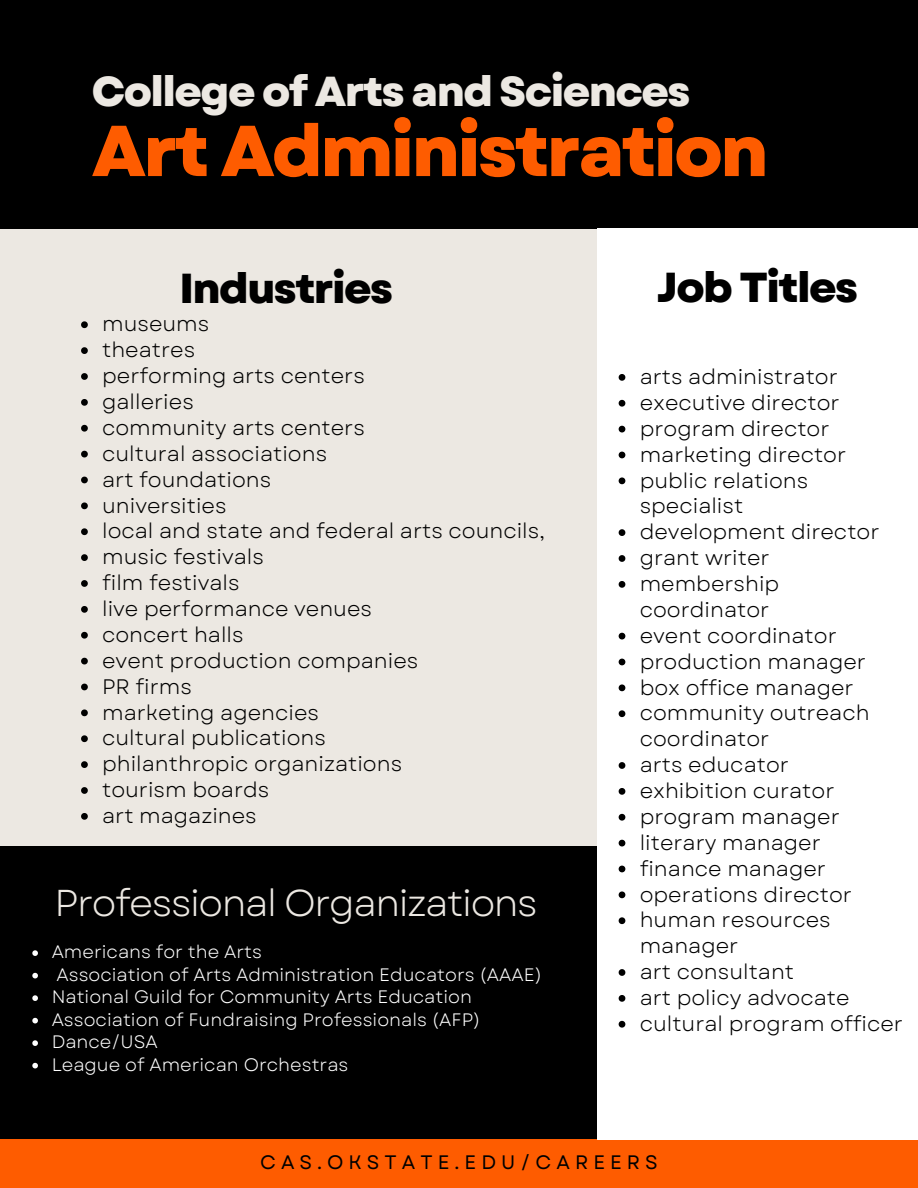
<style>
.page{position:relative;width:918px;height:1188px;background:#ece8e2}
.page>*{position:absolute;margin:0;border:0;box-sizing:border-box;transform-origin:0 0}
.t1{font:800 71.85px "Garet";letter-spacing:-.04em;color:#fe5c00}
.t2{font:800 41.85px "Garet";letter-spacing:-.04em;color:#ece8e2}
.t3{font:800 41.85px "Garet";letter-spacing:-.04em;color:#000}
.t4{font:37.35px "Garet";letter-spacing:-.04em;color:#ece8e2}
.t5{font:22.5px "Garet";letter-spacing:-.04em;color:#ece8e2}
.t6{font:21px/25.8px "Garet";color:#000}
.t7{font:19.5px "Garet";letter-spacing:.26em;color:#000}
.t8{font:18px "Garet";color:#fff}
</style>
<div class="page">
<div style="left:0;top:0;width:918px;height:228px;background:#000"></div>
<div style="left:0;top:846px;width:597px;height:342px;background:#000"></div>
<div style="left:0;top:1139px;width:918px;height:49px;background:#fe5c00"></div>
<div style="left:597px;top:228px;width:321px;height:911px;background:#fff"></div>
<svg style="left:32px;top:950px;width:6px;height:6px"></svg>
<svg style="left:32px;top:973px;width:6px;height:5px"></svg>
<svg style="left:32px;top:995px;width:6px;height:6px"></svg>
<svg style="left:32px;top:1018px;width:6px;height:5px"></svg>
<svg style="left:32px;top:1040px;width:6px;height:6px"></svg>
<svg style="left:32px;top:1063px;width:6px;height:5px"></svg>
<svg style="left:619px;top:374px;width:6px;height:7px"></svg>
<svg style="left:619px;top:400px;width:6px;height:7px"></svg>
<svg style="left:619px;top:426px;width:6px;height:6px"></svg>
<svg style="left:619px;top:452px;width:6px;height:6px"></svg>
<svg style="left:619px;top:477px;width:6px;height:7px"></svg>
<svg style="left:619px;top:529px;width:6px;height:7px"></svg>
<svg style="left:619px;top:555px;width:6px;height:7px"></svg>
<svg style="left:619px;top:581px;width:6px;height:7px"></svg>
<svg style="left:619px;top:633px;width:6px;height:6px"></svg>
<svg style="left:619px;top:659px;width:6px;height:6px"></svg>
<svg style="left:619px;top:684px;width:6px;height:7px"></svg>
<svg style="left:619px;top:710px;width:6px;height:7px"></svg>
<svg style="left:619px;top:762px;width:6px;height:7px"></svg>
<svg style="left:619px;top:788px;width:6px;height:7px"></svg>
<svg style="left:619px;top:814px;width:6px;height:7px"></svg>
<svg style="left:619px;top:840px;width:6px;height:6px"></svg>
<svg style="left:619px;top:866px;width:6px;height:6px"></svg>
<svg style="left:619px;top:891px;width:6px;height:7px"></svg>
<svg style="left:619px;top:917px;width:6px;height:7px"></svg>
<svg style="left:619px;top:969px;width:6px;height:7px"></svg>
<svg style="left:619px;top:995px;width:6px;height:7px"></svg>
<svg style="left:619px;top:1021px;width:6px;height:7px"></svg>
<svg style="left:81px;top:321px;width:7px;height:7px"></svg>
<svg style="left:81px;top:347px;width:7px;height:7px"></svg>
<svg style="left:81px;top:373px;width:7px;height:7px"></svg>
<svg style="left:81px;top:399px;width:7px;height:7px"></svg>
<svg style="left:81px;top:425px;width:7px;height:7px"></svg>
<svg style="left:81px;top:451px;width:7px;height:6px"></svg>
<svg style="left:81px;top:477px;width:7px;height:6px"></svg>
<svg style="left:81px;top:502px;width:7px;height:7px"></svg>
<svg style="left:81px;top:528px;width:7px;height:7px"></svg>
<svg style="left:81px;top:554px;width:7px;height:7px"></svg>
<svg style="left:81px;top:580px;width:7px;height:7px"></svg>
<svg style="left:81px;top:606px;width:7px;height:7px"></svg>
<svg style="left:81px;top:632px;width:7px;height:7px"></svg>
<svg style="left:81px;top:658px;width:7px;height:6px"></svg>
<svg style="left:81px;top:684px;width:7px;height:6px"></svg>
<svg style="left:81px;top:709px;width:7px;height:7px"></svg>
<svg style="left:81px;top:735px;width:7px;height:7px"></svg>
<svg style="left:81px;top:761px;width:7px;height:7px"></svg>
<svg style="left:81px;top:787px;width:7px;height:7px"></svg>
<svg style="left:81px;top:813px;width:7px;height:7px"></svg>
<p class="t2" style="left:92px;top:61px;width:600px">College of Arts and Sciences</p>
<p class="t1" style="left:92px;top:99px;width:678px">Art Administration</p>
<h2 class="t3" style="left:180px;top:258px;width:215px">Industries</h2>
<h1 class="t3" style="left:657px;top:258px;width:203px">Job Titles</h1>
<p class="t6" style="left:102px;top:311px;width:109px">museums</p>
<p class="t6" style="left:102px;top:337px;width:95px">theatres</p>
<p class="t6" style="left:102px;top:363px;width:264px">performing arts centers</p>
<p class="t6" style="left:102px;top:389px;width:93px">galleries</p>
<p class="t6" style="left:102px;top:415px;width:264px">community arts centers</p>
<p class="t6" style="left:102px;top:441px;width:227px">cultural associations</p>
<p class="t6" style="left:102px;top:467px;width:171px">art foundations</p>
<p class="t6" style="left:102px;top:492px;width:126px">universities</p>
<p class="t6" style="left:102px;top:518px;width:444px">local and state and federal arts councils,</p>
<p class="t6" style="left:102px;top:544px;width:163px">music festivals</p>
<p class="t6" style="left:102px;top:570px;width:139px">film festivals</p>
<h3 class="t6" style="left:102px;top:596px;width:272px">live performance venues</h3>
<p class="t6" style="left:102px;top:622px;width:143px">concert halls</p>
<p class="t6" style="left:102px;top:648px;width:318px">event production companies</p>
<p class="t6" style="left:102px;top:674px;width:91px">PR firms</p>
<p class="t6" style="left:102px;top:699px;width:218px">marketing agencies</p>
<p class="t6" style="left:102px;top:725px;width:225px">cultural publications</p>
<p class="t6" style="left:102px;top:751px;width:302px">philanthropic organizations</p>
<h4 class="t6" style="left:102px;top:777px;width:169px">tourism boards</h4>
<h5 class="t6" style="left:102px;top:803px;width:156px">art magazines</h5>
<p class="t4" style="left:55px;top:876px;width:485px">Professional Organizations</p>
<p class="t8" style="left:52px;top:939px;width:212px">Americans for the Arts</p>
<p class="t8" style="left:57px;top:961px;width:487px">Association of Arts Administration Educators (AAAE)</p>
<p class="t8" style="left:52px;top:984px;width:422px">National Guild for Community Arts Education</p>
<p class="t8" style="left:52px;top:1006px;width:430px">Association of Fundraising Professionals (AFP)</p>
<p class="t8" style="left:52px;top:1029px;width:108px">Dance/USA</p>
<p class="t8" style="left:52px;top:1051px;width:298px">League of American Orchestras</p>
<h2 class="t5" style="left:66px;top:952px;width:76px">Where</h2>
<p class="t6" style="left:640px;top:364px;width:200px">arts administrator</p>
<p class="t6" style="left:640px;top:390px;width:202px">executive director</p>
<p class="t6" style="left:640px;top:416px;width:191px">program director</p>
<p class="t6" style="left:640px;top:442px;width:208px">marketing director</p>
<p class="t6" style="left:640px;top:467px;width:170px">public relations specialist</p>
<p class="t6" style="left:640px;top:519px;width:241px">development director</p>
<p class="t6" style="left:640px;top:545px;width:131px">grant writer</p>
<p class="t6" style="left:640px;top:571px;width:141px">membership coordinator</p>
<p class="t6" style="left:640px;top:623px;width:199px">event coordinator</p>
<p class="t6" style="left:640px;top:649px;width:228px">production manager</p>
<p class="t6" style="left:640px;top:674px;width:216px">box office manager</p>
<p class="t6" style="left:640px;top:700px;width:231px">community outreach coordinator</p>
<h2 class="t6" style="left:640px;top:752px;width:151px">arts educator</h2>
<p class="t6" style="left:640px;top:778px;width:196px">exhibition curator</p>
<p class="t6" style="left:640px;top:804px;width:202px">program manager</p>
<p class="t6" style="left:640px;top:830px;width:183px">literary manager</p>
<p class="t6" style="left:640px;top:856px;width:188px">finance manager</p>
<p class="t6" style="left:640px;top:881px;width:214px">operations director</p>
<p class="t6" style="left:640px;top:907px;width:193px">human resources manager</p>
<p class="t6" style="left:640px;top:959px;width:156px">art consultant</p>
<p class="t6" style="left:640px;top:985px;width:211px">art policy advocate</p>
<p class="t6" style="left:640px;top:1011px;width:265px">cultural program officer</p>
<p class="t7" style="left:260px;top:1148px;width:399px">CAS.OKSTATE.EDU/CAREERS</p>
</div>
